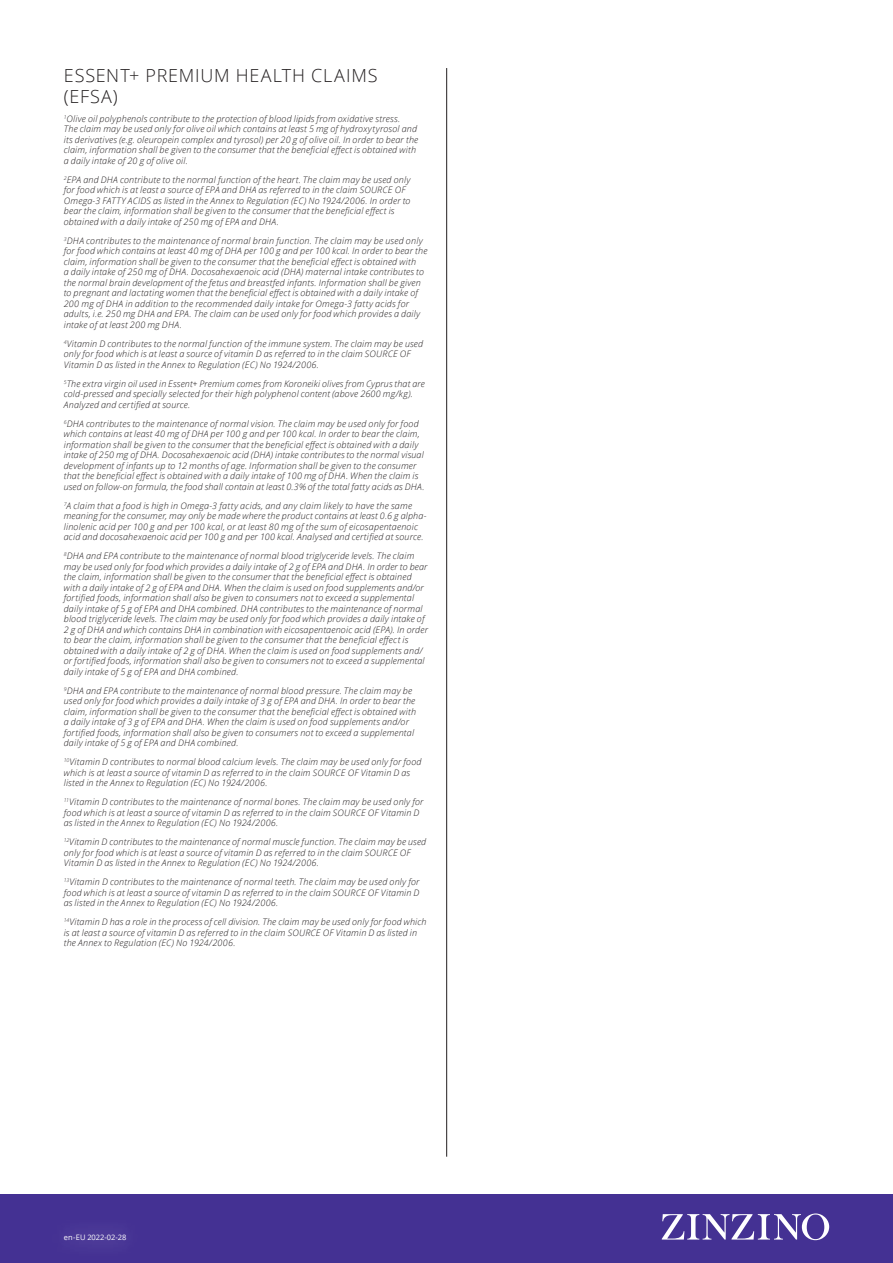
<style>
.page{position:relative;width:893px;height:1263px;background:#fff}
.page>*{position:absolute;margin:0;border:0;box-sizing:border-box;transform-origin:0 0}
.Sub-heading_12_14{font:300 18px/21px "Open Sans";letter-spacing:.045em;color:#231f20}
.EFSA_6_7{font:italic 300 9px/10.5px "Open Sans";letter-spacing:.02em;color:#231f20}
.t1{font:7.5px "Open Sans";color:#fff}
</style>
<div class="page">
<div style="left:0;top:1194px;width:893px;height:69px;background:#443193"></div>
<svg style="left:662px;top:1213px;width:167px;height:27px"></svg>
<hr style="left:446px;top:68px;width:1px;height:1089px;background:#231f20">
<p class="Sub-heading_12_14" style="left:64px;top:64px;width:315px">ESSENT+ PREMIUM HEALTH CLAIMS (EFSA)</p>
<p class="EFSA_6_7" style="left:64px;top:113px;width:356px"><sup>1</sup>Olive oil polyphenols contribute to the protection of blood lipids from oxidative stress.<br>The claim may be used only for olive oil which contains at least 5 mg of hydroxytyrosol and its derivatives (e.g. oleuropein complex and tyrosol) per 20 g of olive oil. In order to bear the claim, information shall be given to the consumer that the beneficial effect is obtained with a daily intake of 20 g of olive oil.</p>
<p class="EFSA_6_7" style="left:64px;top:174px;width:348px"><sup>2</sup>EPA and DHA contribute to the normal function of the heart. The claim may be used only for food which is at least a source of EPA and DHA as referred to in the claim SOURCE OF Omega-3 FATTY ACIDS as listed in the Annex to Regulation (EC) No 1924/2006. In order to bear the claim, information shall be given to the consumer that the beneficial effect is obtained with a daily intake of 250 mg of EPA and DHA.</p>
<p class="EFSA_6_7" style="left:64px;top:235px;width:365px"><sup>3</sup>DHA contributes to the maintenance of normal brain function. The claim may be used only for food which contains at least 40 mg of DHA per 100 g and per 100 kcal. In order to bear the claim, information shall be given to the consumer that the beneficial effect is obtained with<br>a daily intake of 250 mg of DHA. Docosahexaenoic acid (DHA) maternal intake contributes to the normal brain development of the fetus and breastfed infants. Information shall be given to pregnant and lactating women that the beneficial effect is obtained with a daily intake of 200 mg of DHA in addition to the recommended daily intake for Omega-3 fatty acids for adults, i.e. 250 mg DHA and EPA. The claim can be used only for food which provides a daily intake of at least 200 mg DHA.</p>
<p class="EFSA_6_7" style="left:64px;top:338px;width:361px"><sup>4</sup>Vitamin D contributes to the normal function of the immune system. The claim may be used only for food which is at least a source of vitamin D as referred to in the claim SOURCE OF<br>Vitamin D as listed in the Annex to Regulation (EC) No 1924/2006.</p>
<p class="EFSA_6_7" style="left:64px;top:378px;width:363px"><sup>5</sup>The extra virgin oil used in Essent+ Premium comes from Koroneiki olives from Cyprus that are cold-pressed and specially selected for their high polyphenol content (above 2600 mg/kg).<br>Analyzed and certified at source.</p>
<p class="EFSA_6_7" style="left:64px;top:418px;width:362px"><sup>6</sup>DHA contributes to the maintenance of normal vision. The claim may be used only for food which contains at least 40 mg of DHA per 100 g and per 100 kcal. In order to bear the claim, information shall be given to the consumer that the beneficial effect is obtained with a daily intake of 250 mg of DHA. Docosahexaenoic acid (DHA) intake contributes to the normal visual development of infants up to 12 months of age. Information shall be given to the consumer that the beneficial effect is obtained with a daily intake of 100 mg of DHA. When the claim is used on follow-on formula, the food shall contain at least 0.3% of the total fatty acids as DHA.</p>
<p class="EFSA_6_7" style="left:64px;top:500px;width:364px"><sup>7</sup>A claim that a food is high in Omega-3 fatty acids, and any claim likely to have the same meaning for the consumer, may only be made where the product contains at least 0.6 g alpha&shy;linolenic acid per 100 g and per 100 kcal, or at least 80 mg of the sum of eicosapentaenoic acid and docosahexaenoic acid per 100 g and per 100 kcal. Analysed and certified at source.</p>
<p class="EFSA_6_7" style="left:64px;top:551px;width:366px"><sup>8</sup>DHA and EPA contribute to the maintenance of normal blood triglyceride levels. The claim may be used only for food which provides a daily intake of 2 g of EPA and DHA. In order to bear the claim, information shall be given to the consumer that the beneficial effect is obtained with a daily intake of 2 g of EPA and DHA. When the claim is used on food supplements and/or fortified foods, information shall also be given to consumers not to exceed a supplemental daily intake of 5 g of EPA and DHA combined. DHA contributes to the maintenance of normal blood triglyceride levels. The claim may be used only for food which provides a daily intake of 2 g of DHA and which contains DHA in combination with eicosapentaenoic acid (EPA). In order to bear the claim, information shall be given to the consumer that the beneficial effect is obtained with a daily intake of 2 g of DHA. When the claim is used on food supplements and/ or fortified foods, information shall also be given to consumers not to exceed a supplemental daily intake of 5 g of EPA and DHA combined.</p>
<p class="EFSA_6_7" style="left:64px;top:685px;width:354px"><sup>9</sup>DHA and EPA contribute to the maintenance of normal blood pressure. The claim may be used only for food which provides a daily intake of 3 g of EPA and DHA. In order to bear the claim, information shall be given to the consumer that the beneficial effect is obtained with a daily intake of 3 g of EPA and DHA. When the claim is used on food supplements and/or fortified foods, information shall also be given to consumers not to exceed a supplemental daily intake of 5 g of EPA and DHA combined.</p>
<p class="EFSA_6_7" style="left:64px;top:757px;width:359px"><sup>10</sup>Vitamin D contributes to normal blood calcium levels. The claim may be used only for food which is at least a source of vitamin D as referred to in the claim SOURCE OF Vitamin D as listed in the Annex to Regulation (EC) No 1924/2006.</p>
<p class="EFSA_6_7" style="left:64px;top:797px;width:361px"><sup>11</sup>Vitamin D contributes to the maintenance of normal bones. The claim may be used only for food which is at least a source of vitamin D as referred to in the claim SOURCE OF Vitamin D as listed in the Annex to Regulation (EC) No 1924/2006.</p>
<p class="EFSA_6_7" style="left:64px;top:837px;width:364px"><sup>12</sup>Vitamin D contributes to the maintenance of normal muscle function. The claim may be used only for food which is at least a source of vitamin D as referred to in the claim SOURCE OF<br>Vitamin D as listed in the Annex to Regulation (EC) No 1924/2006.</p>
<p class="EFSA_6_7" style="left:64px;top:877px;width:357px;text-align:justify"><sup>13</sup>Vitamin D contributes to the maintenance of normal teeth. The claim may be used only for food which is at least a source of vitamin D as referred to in the claim SOURCE OF Vitamin D as listed in the Annex to Regulation (EC) No 1924/2006.</p>
<p class="EFSA_6_7" style="left:64px;top:917px;width:364px"><sup>14</sup>Vitamin D has a role in the process of cell division. The claim may be used only for food which is at least a source of vitamin D as referred to in the claim SOURCE OF Vitamin D as listed in the Annex to Regulation (EC) No 1924/2006.</p>
<p class="t1" style="left:64px;top:1232px;width:64px">en-EU 2022-02-28</p>
</div>
